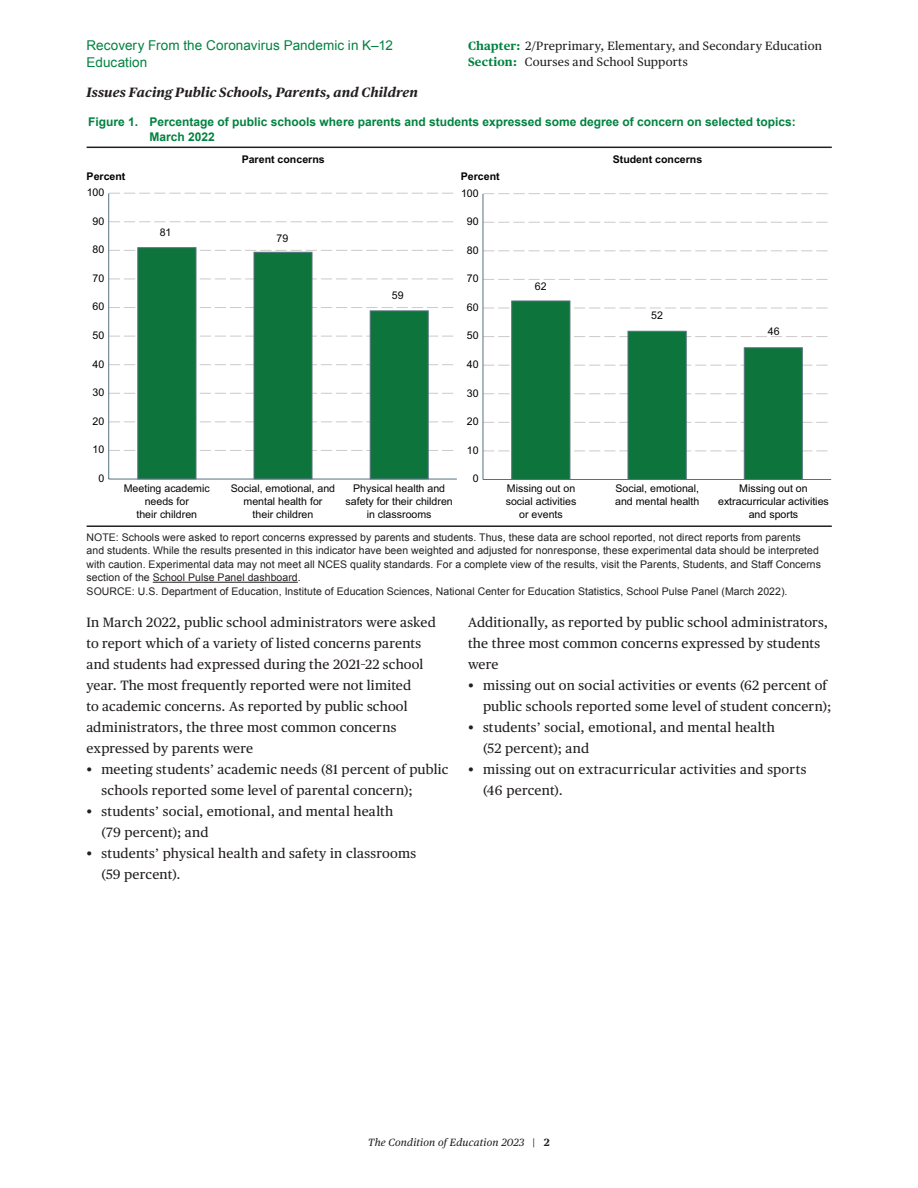
<style>
.page{position:relative;width:918px;height:1188px;background:#fff}
.page>*{position:absolute;margin:0;border:0;box-sizing:border-box;transform-origin:0 0}
.t1{font:13.5px/21px "Rpkgny Publico Text";letter-spacing:.015em;color:#231f20}
.t2{font:13.5px/16.2px "Bcwrvb Arial";letter-spacing:.005em;color:#008240}
.t3{font:italic 700 13.5px "Cbqtjy Publico Text";letter-spacing:.005em;color:#231f20}
.t4{font:700 12px/14.4px "Mjjypw Arial";color:#008240}
.t5{font:12px "Fknddy Publico Text";letter-spacing:.02em;color:#231f20}
.t6{font:10.65px/12.8px "Bvkrhc Arial";color:#050504;text-align:center}
.t7{font:10.65px/12.8px "Bvkrhc Arial";color:#000001;text-align:center}
.t8{font:700 10.65px "Jmnrvc Arial";color:#050504}
.t9{font:700 10.65px "Jmnrvc Arial";color:#000001}
.t10{font:10.5px/13.5px "Nrpdln Arial";letter-spacing:.005em;color:#231f20}
.t11{font:italic 10.5px "Fvrrfs Publico Text";letter-spacing:.02em;color:#231f20}
.s1{font-family:"Gtrtry Publico Text";font-weight:700;color:#008240}
.s2{font-family:"Rpkgny Publico Text";font-style:normal}
.s3{font-family:"Lxrcyl Publico Text";font-weight:700;font-style:normal}
</style>
<div class="page">
<hr style="left:87px;top:147px;width:745px;height:1px;background:#231f20">
<svg style="left:109px;top:422px;width:344px;height:1px"></svg>
<svg style="left:109px;top:364px;width:345px;height:1px"></svg>
<svg style="left:109px;top:307px;width:345px;height:1px"></svg>
<svg style="left:109px;top:250px;width:345px;height:1px"></svg>
<svg style="left:109px;top:193px;width:345px;height:1px"></svg>
<svg style="left:109px;top:450px;width:345px;height:1px"></svg>
<svg style="left:109px;top:393px;width:345px;height:1px"></svg>
<svg style="left:109px;top:336px;width:344px;height:1px"></svg>
<svg style="left:109px;top:279px;width:344px;height:1px"></svg>
<svg style="left:109px;top:222px;width:344px;height:1px"></svg>
<hr style="left:108px;top:193px;width:1px;height:286px;background:#567281">
<hr style="left:109px;top:479px;width:348px;height:1px;background:#567281">
<svg style="left:484px;top:422px;width:344px;height:1px"></svg>
<svg style="left:484px;top:365px;width:344px;height:1px"></svg>
<svg style="left:484px;top:308px;width:344px;height:1px"></svg>
<svg style="left:484px;top:251px;width:343px;height:1px"></svg>
<svg style="left:483px;top:193px;width:345px;height:1px"></svg>
<svg style="left:484px;top:451px;width:344px;height:1px"></svg>
<svg style="left:484px;top:393px;width:344px;height:1px"></svg>
<svg style="left:484px;top:336px;width:344px;height:1px"></svg>
<svg style="left:484px;top:279px;width:344px;height:1px"></svg>
<svg style="left:484px;top:222px;width:344px;height:1px"></svg>
<hr style="left:483px;top:194px;width:1px;height:285px;background:#567281">
<hr style="left:483px;top:479px;width:348px;height:1px;background:#567281">
<div style="left:511px;top:301px;width:59px;height:179px;background:#0d743c;border:1px solid #567281"></div>
<div style="left:628px;top:331px;width:59px;height:149px;background:#0d743c;border:1px solid #567281"></div>
<div style="left:744px;top:347px;width:59px;height:133px;background:#0d743c;border:1px solid #567281"></div>
<div style="left:137px;top:247px;width:59px;height:232px;background:#0d743c;border:1px solid #567281"></div>
<div style="left:254px;top:252px;width:58px;height:227px;background:#0d743c;border:1px solid #567281"></div>
<div style="left:370px;top:311px;width:59px;height:168px;background:#0d743c;border:1px solid #567281"></div>
<hr style="left:87px;top:525px;width:745px;height:2px;background:#231f20">
<hr style="left:153px;top:582px;width:145px;height:1px;background:#231f20">
<p class="t2" style="left:87px;top:38px;width:308px">Recovery From the Coronavirus Pandemic in K–12<br>Education</p>
<h2 class="t3" style="left:87px;top:82px;width:333px">Issues Facing Public Schools, Parents, and Children</h2>
<p class="t4" style="left:150px;top:115px;width:648px;text-indent:-62px">Figure 1. Percentage of public schools where parents and students expressed some degree of concern on selected topics:<br>March 2022</p>
<p class="t5" style="left:468px;top:37px;width:356px"><span class="s1">Chapter:</span> 2/Preprimary, Elementary, and Secondary Education</p>
<p class="t5" style="left:468px;top:53px;width:221px"><span class="s1">Section:</span> Courses and School Supports</p>
<p class="t8" style="left:242px;top:152px;width:85px">Parent concerns</p>
<p class="t8" style="left:613px;top:152px;width:91px">Student concerns</p>
<p class="t9" style="left:87px;top:169px;width:40px">Percent</p>
<p class="t9" style="left:461px;top:169px;width:40px">Percent</p>
<p class="t7" style="left:87px;top:186px;width:19px">100</p>
<p class="t7" style="left:461px;top:187px;width:19px">100</p>
<p class="t7" style="left:93px;top:215px;width:13px">90</p>
<p class="t7" style="left:467px;top:215px;width:13px">90</p>
<p class="t6" style="left:160px;top:226px;width:13px">81</p>
<p class="t6" style="left:277px;top:232px;width:13px">79</p>
<p class="t7" style="left:93px;top:243px;width:13px">80</p>
<p class="t7" style="left:467px;top:244px;width:13px">80</p>
<p class="t7" style="left:93px;top:272px;width:13px">70</p>
<p class="t6" style="left:392px;top:289px;width:13px">59</p>
<p class="t7" style="left:467px;top:272px;width:13px">70</p>
<p class="t6" style="left:535px;top:280px;width:13px">62</p>
<p class="t7" style="left:93px;top:300px;width:13px">60</p>
<p class="t7" style="left:467px;top:301px;width:13px">60</p>
<p class="t6" style="left:651px;top:309px;width:13px">52</p>
<p class="t7" style="left:93px;top:329px;width:13px">50</p>
<p class="t7" style="left:467px;top:329px;width:13px">50</p>
<p class="t6" style="left:768px;top:325px;width:13px">46</p>
<p class="t7" style="left:93px;top:358px;width:13px">40</p>
<p class="t7" style="left:467px;top:358px;width:13px">40</p>
<p class="t7" style="left:93px;top:386px;width:13px">30</p>
<p class="t7" style="left:467px;top:387px;width:13px">30</p>
<p class="t7" style="left:93px;top:415px;width:13px">20</p>
<p class="t7" style="left:467px;top:415px;width:13px">20</p>
<p class="t7" style="left:93px;top:443px;width:13px">10</p>
<p class="t7" style="left:467px;top:444px;width:13px">10</p>
<p class="t7" style="left:99px;top:472px;width:7px">0</p>
<p class="t7" style="left:473px;top:472px;width:7px">0</p>
<p class="t6" style="left:124px;top:482px;width:88px">Meeting academic needs for<br>their children</p>
<p class="t6" style="left:231px;top:482px;width:106px">Social, emotional, and mental health for<br>their children</p>
<p class="t6" style="left:346px;top:482px;width:109px">Physical health and safety for their children in classrooms</p>
<p class="t6" style="left:506px;top:482px;width:72px">Missing out on social activities or events</p>
<p class="t6" style="left:615px;top:482px;width:86px;text-align:left">Social, emotional, and mental health</p>
<p class="t7" style="left:718px;top:482px;width:112px">Missing out on extracurricular activities and sports</p>
<p class="t10" style="left:87px;top:530px;width:736px">NOTE: Schools were asked to report concerns expressed by parents and students. Thus, these data are school reported, not direct reports from parents<br>and students. While the results presented in this indicator have been weighted and adjusted for nonresponse, these experimental data should be interpreted with caution. Experimental data may not meet all NCES quality standards. For a complete view of the results, visit the Parents, Students, and Staff Concerns section of the School Pulse Panel dashboard.</p>
<p class="t10" style="left:87px;top:584px;width:702px">SOURCE: U.S. Department of Education, Institute of Education Sciences, National Center for Education Statistics, School Pulse Panel (March 2022).</p>
<p class="t1" style="left:86px;top:611px;width:351px">In March 2022, public school administrators were asked to report which of a variety of listed concerns parents and students had expressed during the 2021–22 school year. The most frequently reported were not limited<br>to academic concerns. As reported by public school administrators, the three most common concerns expressed by parents were</p>
<p class="t1" style="left:101px;top:758px;width:348px;text-indent:-15px">• meeting students’ academic needs (81 percent of public schools reported some level of parental concern);</p>
<p class="t1" style="left:101px;top:800px;width:294px;text-indent:-15px">• students’ social, emotional, and mental health (79 percent); and</p>
<p class="t1" style="left:101px;top:842px;width:316px;text-indent:-15px">• students’ physical health and safety in classrooms (59 percent).</p>
<p class="t1" style="left:468px;top:611px;width:362px">Additionally, as reported by public school administrators, the three most common concerns expressed by students were</p>
<p class="t1" style="left:483px;top:674px;width:350px;text-indent:-15px">• missing out on social activities or events (62 percent of public schools reported some level of student concern);</p>
<p class="t1" style="left:483px;top:716px;width:294px;text-indent:-15px">• students’ social, emotional, and mental health (52 percent); and</p>
<p class="t1" style="left:483px;top:758px;width:325px;text-indent:-15px">• missing out on extracurricular activities and sports (46 percent).</p>
<p class="t11" style="left:368px;top:1134px;width:183px">The Condition of Education 2023 <span class="s2">|</span> <span class="s3">2</span></p>
</div>
